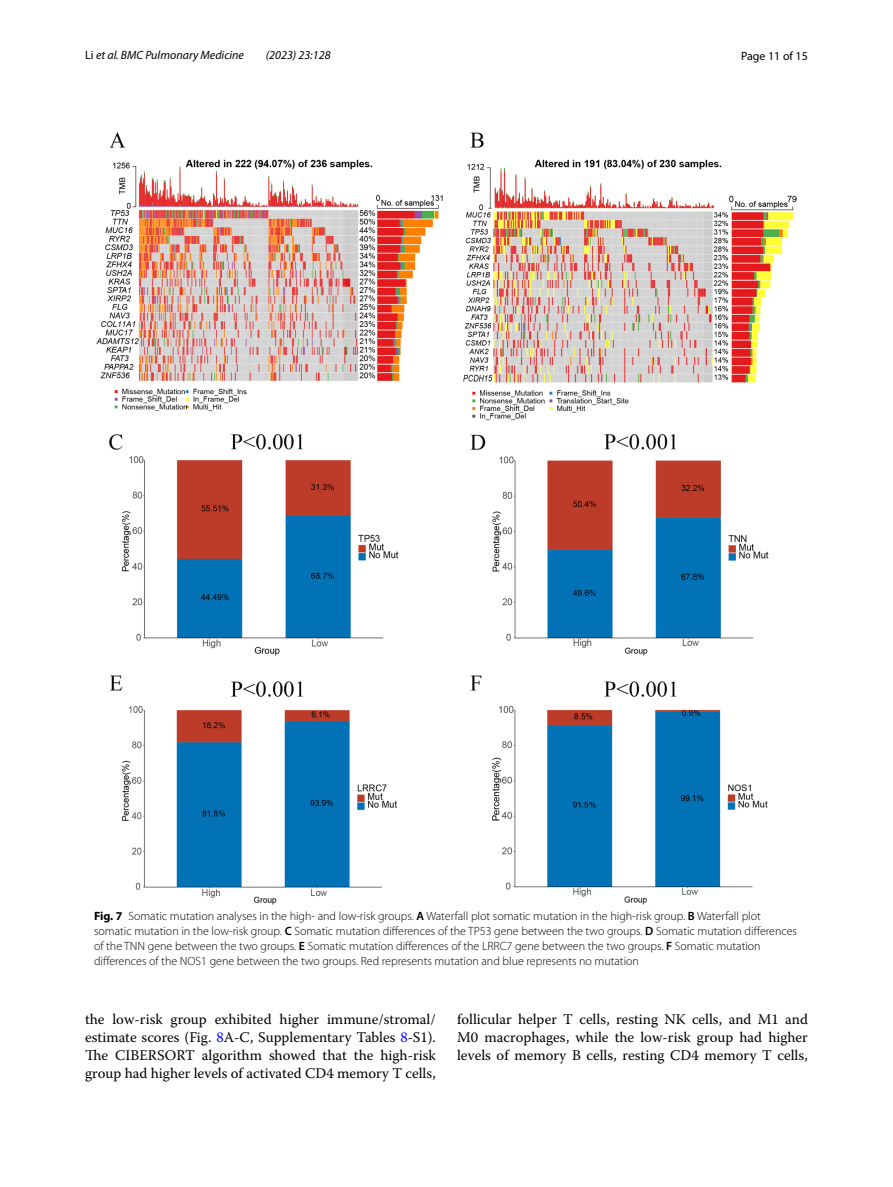
<style>
.page{position:relative;width:893px;height:1187px;background:#fff}
.page>*{position:absolute;margin:0;border:0;box-sizing:border-box;transform-origin:0 0}
.t1{font:14.7px/18px "Warnock Pro";color:#000;text-align:justify}
.t2{font:300 12px/15px "Myriad Pro";color:#000}
.t3{font:italic 12px "Myriad Pro";color:#000}
.t4{font:12px "Myriad Pro";color:#000}
.s1{font-style:normal}
.s2{font-weight:700}
.s3{font-weight:600}
.s4{color:#00f}
</style>
<div class="page">
<img style="left:96px;top:133px;width:701px;height:771px">
<p class="t3" style="left:85px;top:48px;width:160px"><span class="s1">Li</span> et al. BMC Pulmonary Medicine</p>
<p class="t3" style="left:266px;top:48px;width:66px">(2023) 23:128</p>
<p class="t4" style="left:741px;top:48px;width:68px">Page 11 of 15</p>
<p class="t2" style="left:94px;top:908px;width:705px"><span class="s2">Fig. 7</span> Somatic mutation analyses in the high- and low-risk groups. <span class="s3">A</span> Waterfall plot somatic mutation in the high-risk group. <span class="s3">B</span> Waterfall plot somatic mutation in the low-risk group. <span class="s3">C</span> Somatic mutation differences of the TP53 gene between the two groups. <span class="s3">D</span> Somatic mutation differences of the TNN gene between the two groups. <span class="s3">E</span> Somatic mutation differences of the LRRC7 gene between the two groups. <span class="s3">F</span> Somatic mutation differences of the NOS1 gene between the two groups. Red represents mutation and blue represents no mutation</p>
<p class="t1" style="left:85px;top:1010px;width:352px">the low-risk group exhibited higher immune/stromal/ estimate scores (Fig. <span class="s4">8</span>A-C, Supplementary Tables <span class="s4">8</span>-S1).<br>The CIBERSORT algorithm showed that the high-risk group had higher levels of activated CD4 memory T cells,</p>
<p class="t1" style="left:457px;top:1010px;width:352px">follicular helper T cells, resting NK cells, and M1 and M0 macrophages, while the low-risk group had higher levels of memory B cells, resting CD4 memory T cells,</p>
</div>
